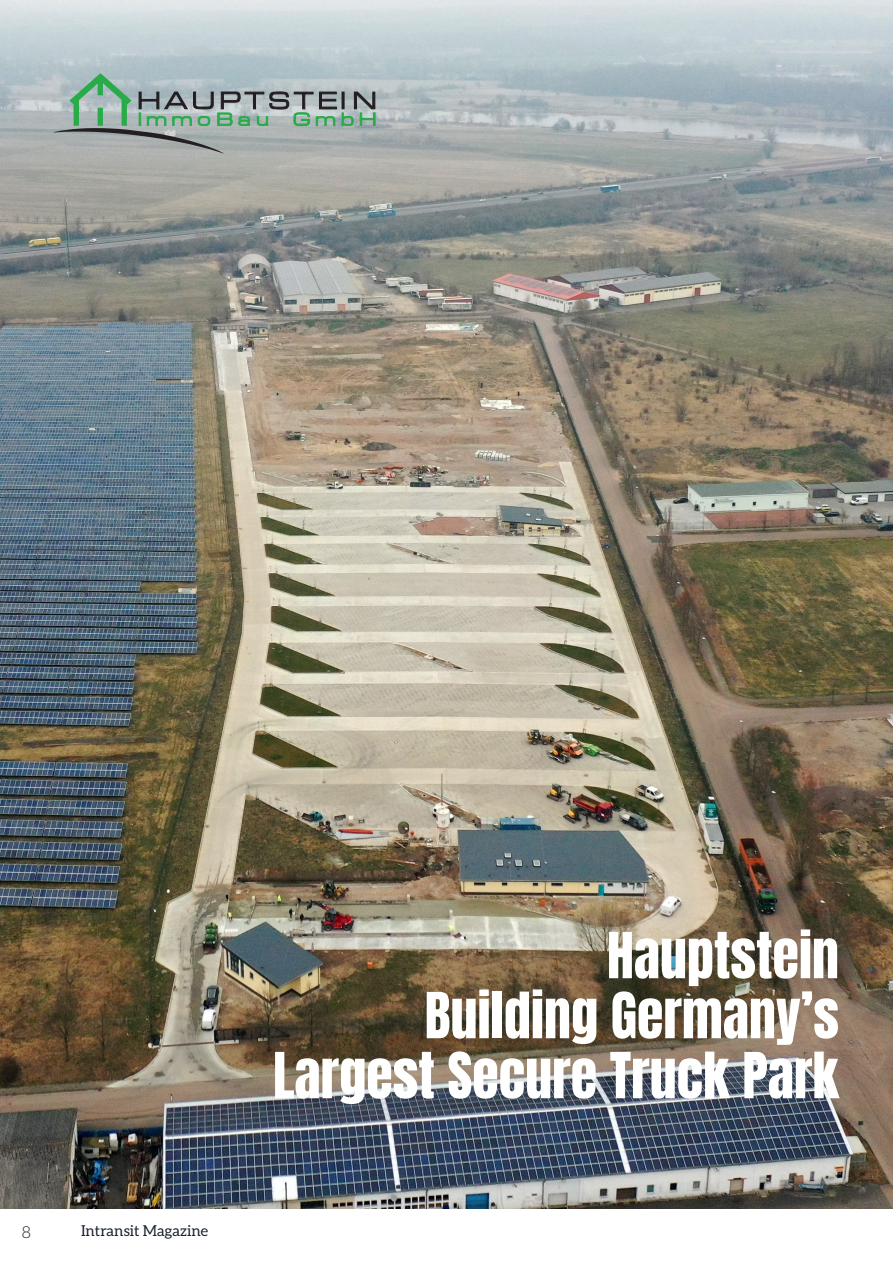
<style>
.page{position:relative;width:893px;height:1263px;background:#fff}
.page>*{position:absolute;margin:0;border:0;box-sizing:border-box;transform-origin:0 0}
.t1{font:54px "Anton";color:#fff}
.t2{font:300 16.5px "Aleo";color:#231f20}
.t3{font:15px "Aleo";color:#17202b}
</style>
<div class="page">
<img style="left:0;top:0;width:893px;height:1208px">
<svg style="left:54px;top:73px;width:321px;height:81px;background:#9baca7"></svg>
<p class="t2" style="left:22px;top:1223px;width:11px">8</p>
<p class="t3" style="left:81px;top:1222px;width:129px">Intransit Magazine</p>
<p class="t1" style="left:607px;top:928px;width:233px">Hauptstein</p>
<p class="t1" style="left:425px;top:988px;width:416px">Building Germany’s</p>
<p class="t1" style="left:273px;top:1048px;width:567px">Largest Secure Truck Park</p>
</div>
